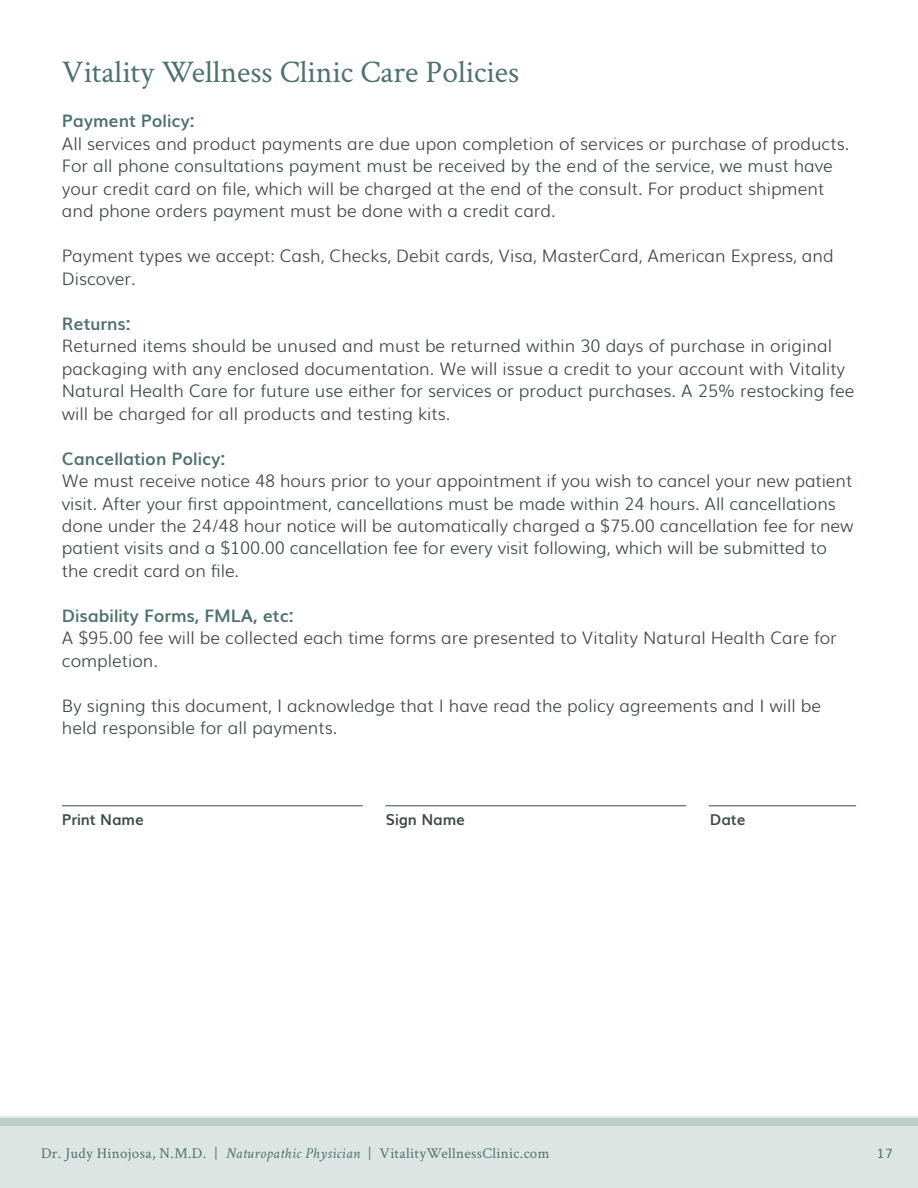
<style>
.page{position:relative;width:918px;height:1188px;background:#fff}
.page>*{position:absolute;margin:0;border:0;box-sizing:border-box;transform-origin:0 0}
.t1{font:31.5px "Crimson Text";color:#4e7170}
.t2{font:300 17.25px/22.5px "Muli";color:#3d4846}
.t3{font:700 17.25px "Muli";color:#4e7170}
.t4{font:15px "Crimson Text";letter-spacing:.025em;color:#4e7170}
.t5{font:700 15px "Muli";color:#3d4846}
.t6{font:12.75px "Muli";color:#4e7170}
.s1{font-style:italic}
</style>
<div class="page">
<div style="left:0;top:1116px;width:918px;height:72px;background:#dce5e2"></div>
<div style="left:0;top:1118px;width:918px;height:7px;background:#b8cdc8"></div>
<hr style="left:62px;top:805px;width:301px;height:1px;background:#3d4846">
<hr style="left:709px;top:805px;width:147px;height:1px;background:#3d4846">
<hr style="left:385px;top:805px;width:301px;height:1px;background:#3d4846">
<h1 class="t1" style="left:62px;top:50px;width:459px">Vitality Wellness Clinic Care Policies</h1>
<p class="t3" style="left:62px;top:107px;width:134px">Payment Policy:</p>
<p class="t2" style="left:62px;top:131px;width:789px">All services and product payments are due upon completion of services or purchase of products.<br>For all phone consultations payment must be received by the end of the service, we must have your credit card on file, which will be charged at the end of the consult. For product shipment and phone orders payment must be done with a credit card.</p>
<p class="t2" style="left:62px;top:243px;width:773px">Payment types we accept: Cash, Checks, Debit cards, Visa, MasterCard, American Express, and<br>Discover.</p>
<p class="t3" style="left:62px;top:309px;width:70px">Returns:</p>
<p class="t2" style="left:62px;top:333px;width:794px">Returned items should be unused and must be returned within 30 days of purchase in original packaging with any enclosed documentation. We will issue a credit to your account with Vitality Natural Health Care for future use either for services or product purchases. A 25% restocking fee will be charged for all products and testing kits.</p>
<p class="t3" style="left:62px;top:444px;width:165px">Cancellation Policy:</p>
<p class="t2" style="left:62px;top:468px;width:793px">We must receive notice 48 hours prior to your appointment if you wish to cancel your new patient visit. After your first appointment, cancellations must be made within 24 hours. All cancellations done under the 24/48 hour notice will be automatically charged a $75.00 cancellation fee for new patient visits and a $100.00 cancellation fee for every visit following, which will be submitted to the credit card on file.</p>
<p class="t3" style="left:62px;top:602px;width:233px">Disability Forms, FMLA, etc:</p>
<p class="t2" style="left:62px;top:626px;width:776px">A $95.00 fee will be collected each time forms are presented to Vitality Natural Health Care for completion.</p>
<p class="t2" style="left:62px;top:693px;width:761px">By signing this document, I acknowledge that I have read the policy agreements and I will be held responsible for all payments.</p>
<p class="t5" style="left:62px;top:807px;width:84px">Print Name</p>
<p class="t5" style="left:386px;top:807px;width:81px">Sign Name</p>
<p class="t5" style="left:710px;top:807px;width:37px">Date</p>
<p class="t4" style="left:41px;top:1143px;width:510px">Dr. Judy Hinojosa, N.M.D. | <span class="s1">Naturopathic Physician</span> | VitalityWellnessClinic.com</p>
<p class="t6" style="left:877px;top:1143px;width:17px">17</p>
</div>
